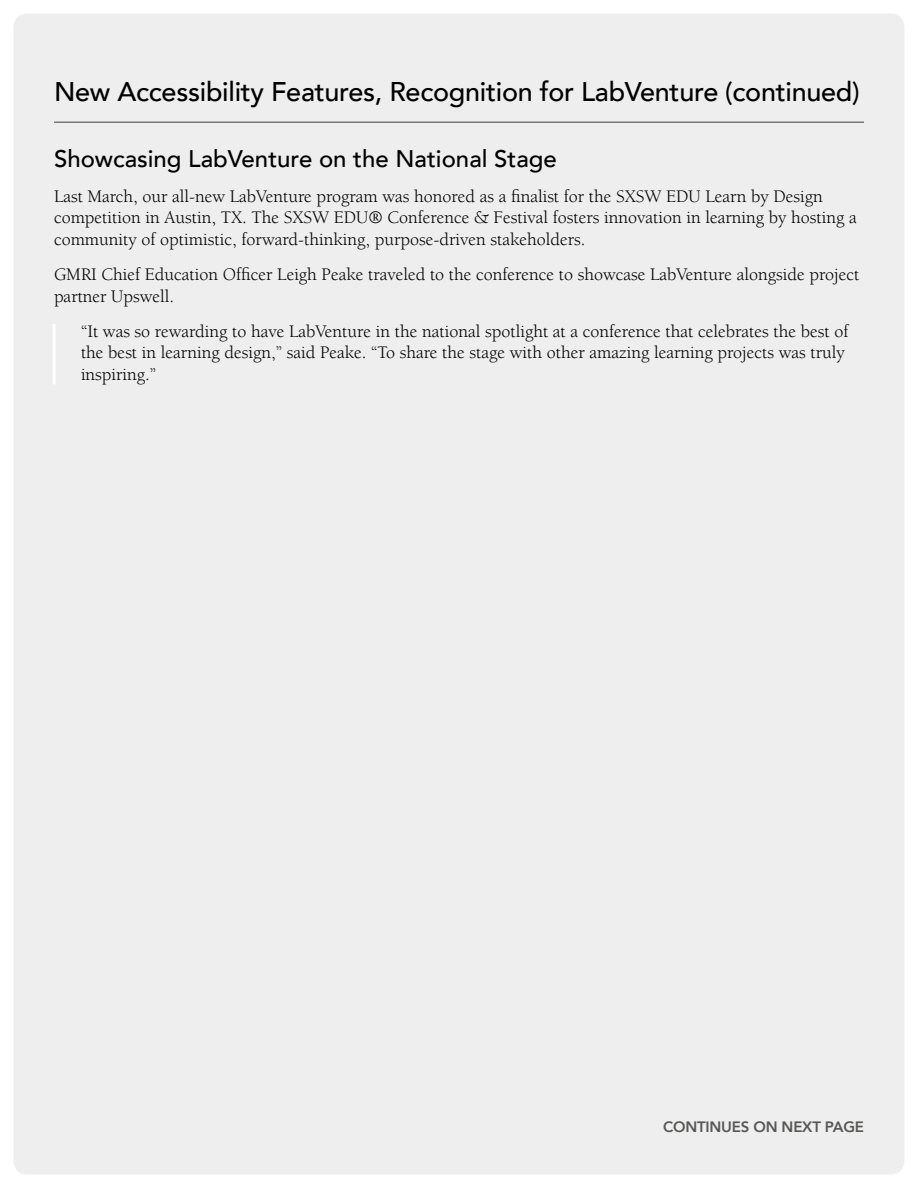
<style>
.page{position:relative;width:918px;height:1188px;background:#fff}
.page>*{position:absolute;margin:0;border:0;box-sizing:border-box;transform-origin:0 0}
.t1{font:500 27px "Avenir LT";letter-spacing:-.01em;color:#000}
.t2{font:500 24px "Avenir LT";color:#000}
.t3{font:18px/21.6px "Berkeley LT";color:#000}
.t4{font:800 15px "Avenir LT";letter-spacing:-.015em;color:#575756}
</style>
<div class="page">
<div style="left:14px;top:14px;width:890px;height:1160px;background:#eee"></div>
<hr style="left:54px;top:122px;width:810px;height:1px;background:#000">
<hr style="left:52px;top:324px;width:4px;height:60px;background:#fff">
<h1 class="t1" style="left:54px;top:76px;width:807px">New Accessibility Features, Recognition for LabVenture (continued)</h1>
<h2 class="t2" style="left:54px;top:144px;width:504px">Showcasing LabVenture on the National Stage</h2>
<p class="t3" style="left:54px;top:186px;width:804px">Last March, our all-new LabVenture program was honored as a finalist for the SXSW EDU Learn by Design competition in Austin, TX. The SXSW EDU® Conference &amp; Festival fosters innovation in learning by hosting a community of optimistic, forward-thinking, purpose-driven stakeholders.</p>
<p class="t3" style="left:54px;top:264px;width:807px">GMRI Chief Education Officer Leigh Peake traveled to the conference to showcase LabVenture alongside project partner Upswell.</p>
<p class="t3" style="left:81px;top:321px;width:769px">“It was so rewarding to have LabVenture in the national spotlight at a conference that celebrates the best of the best in learning design,” said Peake. “To share the stage with other amazing learning projects was truly inspiring.”</p>
<p class="t4" style="left:663px;top:1118px;width:202px">CONTINUES ON NEXT PAGE</p>
</div>
